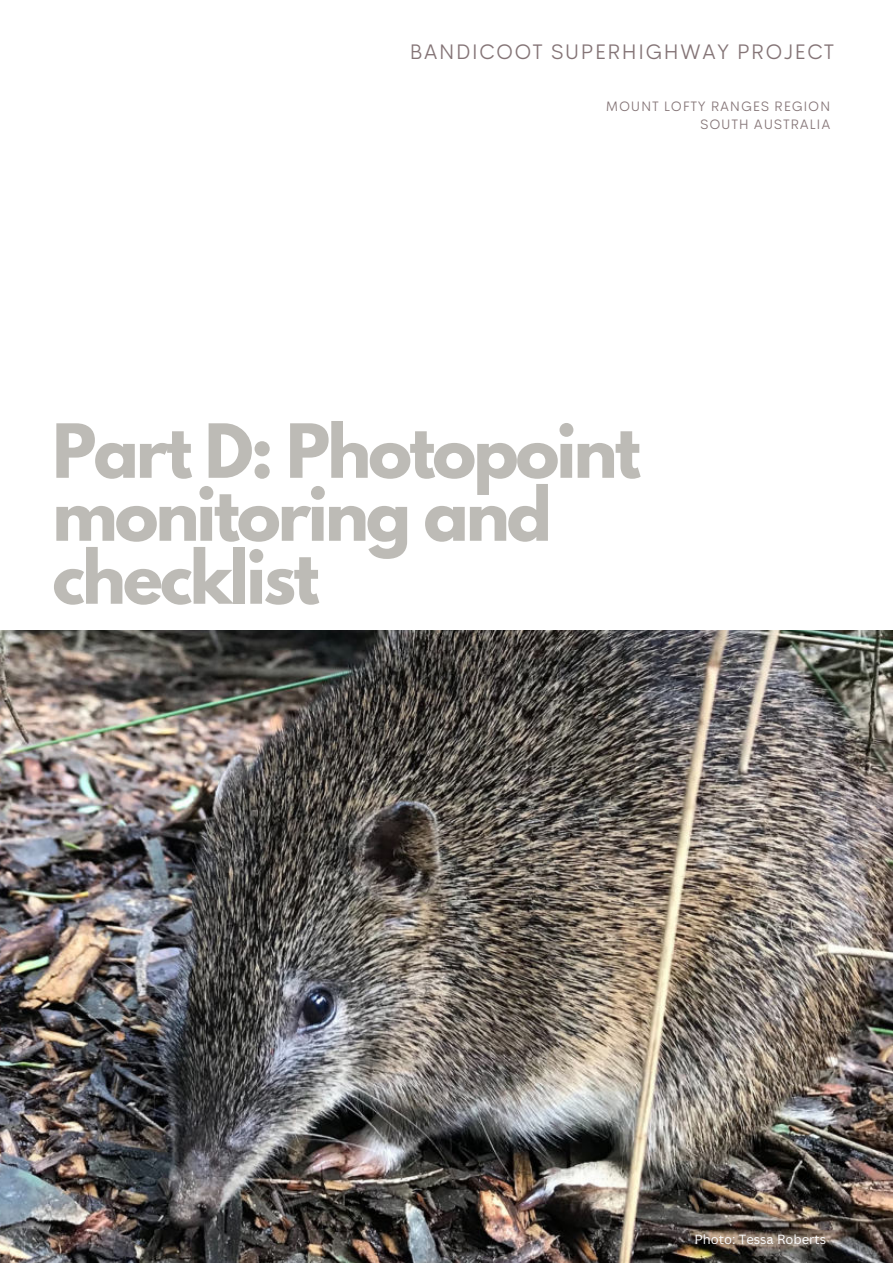
<style>
.page{position:relative;width:893px;height:1264px;background:#fff}
.page>*{position:absolute;margin:0;border:0;box-sizing:border-box;transform-origin:0 0}
.t1{font:700 66px/63px "League Spartan";letter-spacing:-.04em;color:#bdbbb6}
.t2{font:300 21.3px "Cerebri Sans";letter-spacing:.05em;color:#847476}
.t3{font:300 13.8px/18px "Cerebri Sans";letter-spacing:.05em;color:#847476;text-align:right}
.t4{font:12.9px "Canva Sans";color:#fdfdfd}
</style>
<div class="page">
<img style="left:0;top:630px;width:892px;height:632px">
<p class="t2" style="left:409px;top:35px;width:426px">BANDICOOT SUPERHIGHWAY PROJECT</p>
<p class="t3" style="left:606px;top:96px;width:226px">MOUNT LOFTY RANGES REGION<br>SOUTH AUSTRALIA</p>
<p class="t1" style="left:52px;top:418px;width:589px">Part D: Photopoint monitoring and checklist</p>
<p class="t4" style="left:694px;top:1231px;width:133px">Photo: Tessa Roberts</p>
</div>
